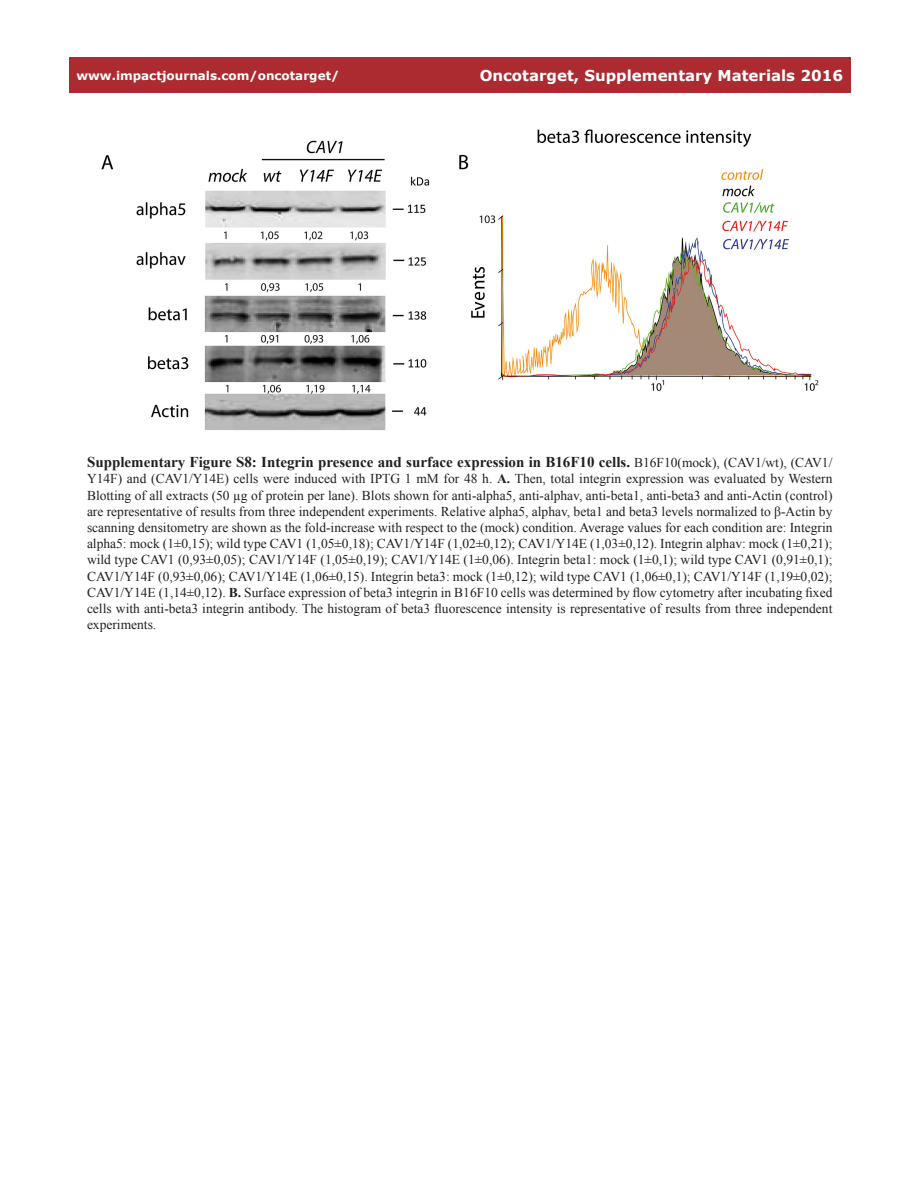
<style>
.page{position:relative;width:918px;height:1188px;background:#fff}
.page>*{position:absolute;margin:0;border:0;box-sizing:border-box;transform-origin:0 0}
.figuretext{font:700 15px "Times New Roman";color:#231f20}
.t1{font:700 15px "Verdana";color:#fff}
.figuretext-2{font:13.5px/16.2px "Times New Roman";color:#231f20;text-align:justify}
.t2{font:700 12px "Verdana";color:#fff}
.s1{font-weight:400;font-size:13.5px}
.s2{font-weight:700}
</style>
<div class="page">
<div style="left:69px;top:57px;width:781px;height:36px;background:#ac2b31"></div>
<img style="left:101px;top:129px;width:718px;height:301px">
<p class="t2" style="left:76px;top:67px;width:264px">www.impactjournals.com/oncotarget/</p>
<p class="t1" style="left:480px;top:65px;width:365px">Oncotarget, Supplementary Materials 2016</p>
<p class="figuretext" style="left:87px;top:452px;width:747px">Supplementary Figure S8: Integrin presence and surface expression in B16F10 cells. <span class="s1">B16F10(mock), (CAV1/wt), (CAV1/</span></p>
<p class="figuretext-2" style="left:87px;top:471px;width:747px">Y14F) and (CAV1/Y14E) cells were induced with IPTG 1 mM for 48 h. <span class="s2">A.</span> Then, total integrin expression was evaluated by Western Blotting of all extracts (50 µg of protein per lane). Blots shown for anti-alpha5, anti-alphav, anti-beta1, anti-beta3 and anti-Actin (control) are representative of results from three independent experiments. Relative alpha5, alphav, beta1 and beta3 levels normalized to β-Actin by scanning densitometry are shown as the fold-increase with respect to the (mock) condition. Average values for each condition are: Integrin alpha5: mock (1±0,15); wild type CAV1 (1,05±0,18); CAV1/Y14F (1,02±0,12); CAV1/Y14E (1,03±0,12). Integrin alphav: mock (1±0,21); wild type CAV1 (0,93±0,05); CAV1/Y14F (1,05±0,19); CAV1/Y14E (1±0,06). Integrin beta1: mock (1±0,1); wild type CAV1 (0,91±0,1); CAV1/Y14F (0,93±0,06); CAV1/Y14E (1,06±0,15). Integrin beta3: mock (1±0,12); wild type CAV1 (1,06±0,1); CAV1/Y14F (1,19±0,02); CAV1/Y14E (1,14±0,12). <span class="s2">B.</span> Surface expression of beta3 integrin in B16F10 cells was determined by flow cytometry after incubating fixed cells with anti-beta3 integrin antibody. The histogram of beta3 fluorescence intensity is representative of results from three independent experiments.</p>
</div>
